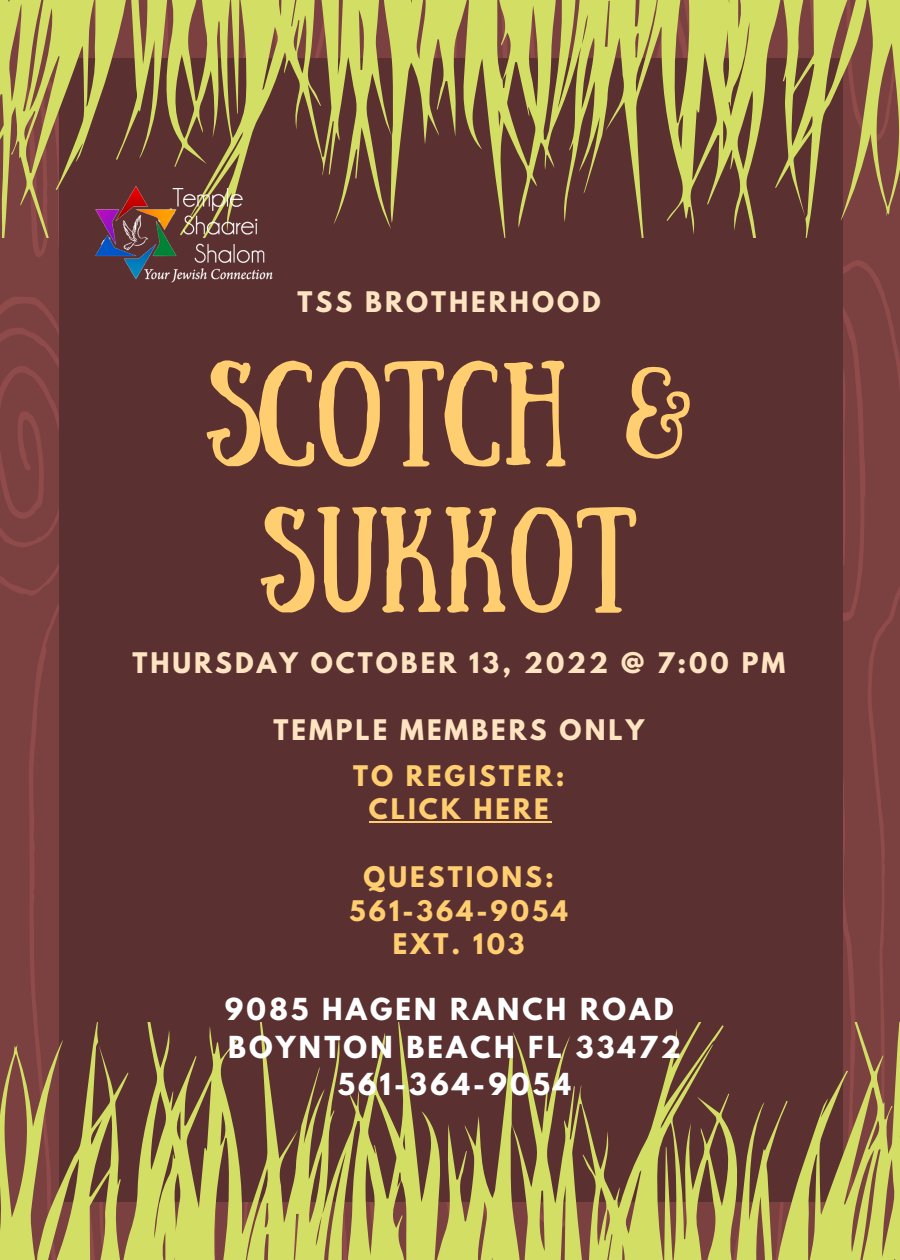
<style>
.page{position:relative;width:900px;height:1260px;background:#fff}
.page>*{position:absolute;margin:0;border:0;box-sizing:border-box;transform-origin:0 0}
.t1{font:105.75px/146.2px "Sunday";letter-spacing:.01em;color:#ffce70;text-align:center}
.t2{font:700 26.75px/37.5px "League Spartan";letter-spacing:.12em;color:#fff;text-align:center}
.t3{font:700 25.25px "League Spartan";letter-spacing:.12em;color:#ffe4c2}
.t4{font:700 25.25px/33.8px "League Spartan";letter-spacing:.12em;color:#ffce70;text-align:center}
</style>
<div class="page">
<svg style="left:843px;top:238px;width:57px;height:785px;background:#7c4241"></svg>
<svg style="left:0;top:297px;width:59px;height:726px;background:#7c4241"></svg>
<div style="left:59px;top:58px;width:784px;height:1144px;background:#5b3030"></div>
<svg style="left:0;top:1023px;width:900px;height:237px"></svg>
<svg style="left:0;top:0;width:900px;height:238px"></svg>
<img style="left:90px;top:181px;width:188px;height:102px">
<hr style="left:369px;top:821px;width:183px;height:2px;background:#ffce70">
<p class="t3" style="left:298px;top:289px;width:305px">TSS BROTHERHOOD</p>
<h1 class="t1" style="left:206px;top:340px;width:487px">SCOTCH &amp;<br>SUKKOT</h1>
<p class="t3" style="left:132px;top:650px;width:654px">THURSDAY OCTOBER 13, 2022 @ 7:00 PM</p>
<p class="t3" style="left:273px;top:717px;width:372px">TEMPLE MEMBERS ONLY</p>
<p class="t4" style="left:353px;top:762px;width:213px">TO REGISTER:<br>CLICK HERE</p>
<p class="t4" style="left:350px;top:863px;width:220px">QUESTIONS:<br>561-364-9054<br>EXT. 103</p>
<p class="t2" style="left:225px;top:994px;width:458px">9085 HAGEN RANCH ROAD<br>BOYNTON BEACH FL 33472<br>561-364-9054</p>
</div>
